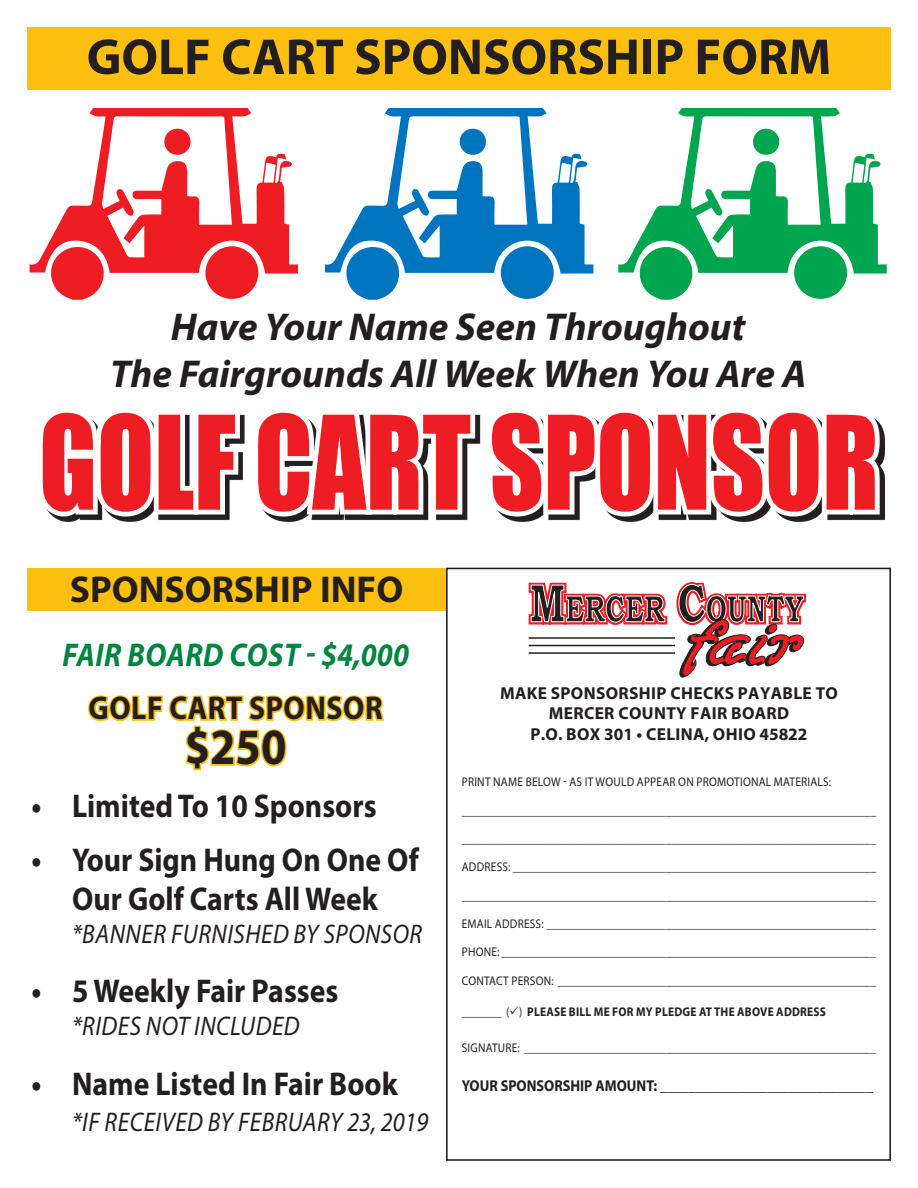
<style>
.page{position:relative;width:918px;height:1188px;background:#fff}
.page>*{position:absolute;margin:0;border:0;box-sizing:border-box;transform-origin:0 0}
.t1{font:120.15px "Impact";color:#ee1d23;scale:.87 1}
.t2{font:700 51px "Myriad Pro";color:#231f20}
.t3{font:700 51px "Myriad Pro";color:#231f20;scale:.9 1}
.t4{font:italic 700 39px "Myriad Pro";color:#231f20}
.t5{font:700 37.5px "Myriad Pro";color:#231f20}
.t6{font:700 33px "Myriad Pro";color:#231f20;scale:.9 1}
.t7{font:italic 700 33px "Myriad Pro";letter-spacing:.02em;color:#008541;scale:.9 1}
.t8{font:700 33px "Myriad Pro";letter-spacing:.02em;color:#231f20;scale:.9 1}
.t9{font:italic 27px "Myriad Pro";letter-spacing:.02em;color:#231f20;scale:.9 1}
.t10{font:700 17.4px "Myriad Pro";letter-spacing:.02em;color:#231f20}
.t11{font:700 15.75px "Myriad Pro";color:#231f20;scale:.9 1}
.t12{font:12.6px "Myriad Pro";letter-spacing:.02em;color:#231f20;scale:.9 1}
.t13{font:700 12.6px "Myriad Pro";letter-spacing:.02em;color:#231f20;scale:.9 1}
.s1{font-weight:400}
</style>
<div class="page">
<div style="left:27px;top:27px;width:864px;height:63px;background:#fdc011"></div>
<div style="left:27px;top:568px;width:864px;height:43px;background:#fdc011"></div>
<div style="left:447px;top:568px;width:443px;height:592px;background:#fff"></div>
<div style="left:446px;top:568px;width:445px;height:593px;border:2px solid #231f20"></div>
<svg style="left:526px;top:567px;width:283px;height:110px"></svg>
<hr style="left:529px;top:637px;width:146px;height:2px;background:#231f20">
<hr style="left:529px;top:645px;width:146px;height:1px;background:#231f20">
<hr style="left:529px;top:652px;width:146px;height:2px;background:#231f20">
<svg style="left:88px;top:695px;width:296px;height:76px"></svg>
<svg style="left:30px;top:108px;width:268px;height:166px"></svg>
<svg style="left:49px;top:245px;width:55px;height:55px"></svg>
<div style="left:205px;top:246px;width:53px;height:53px;background:#ee1d23;border-radius:50%"></div>
<div style="left:164px;top:129px;width:27px;height:26px;background:#ee1d23;border-radius:50%"></div>
<svg style="left:325px;top:108px;width:268px;height:166px"></svg>
<svg style="left:345px;top:245px;width:54px;height:55px"></svg>
<div style="left:501px;top:246px;width:53px;height:53px;background:#0075bf;border-radius:50%"></div>
<div style="left:460px;top:129px;width:26px;height:26px;background:#0075bf;border-radius:50%"></div>
<svg style="left:618px;top:108px;width:269px;height:166px"></svg>
<svg style="left:638px;top:245px;width:55px;height:55px"></svg>
<div style="left:794px;top:246px;width:53px;height:53px;background:#00a54f;border-radius:50%"></div>
<div style="left:753px;top:129px;width:26px;height:26px;background:#00a54f;border-radius:50%"></div>
<svg style="left:46px;top:414px;width:839px;height:108px"></svg>
<p class="t2" style="left:87px;top:24px;width:746px">GOLF CART SPONSORSHIP FORM</p>
<p class="t4" style="left:171px;top:301px;width:576px">Have Your Name Seen Throughout</p>
<p class="t4" style="left:110px;top:348px;width:698px">The Fairgrounds All Week When You Are A</p>
<p class="t1" style="left:39px;top:369px;width:967px">GOLF CART SPONSOR</p>
<p class="t5" style="left:70px;top:565px;width:335px">SPONSORSHIP INFO</p>
<p class="t7" style="left:62px;top:634px;width:387px">FAIR BOARD COST - $4,000</p>
<p class="t8" style="left:89px;top:687px;width:328px">GOLF CART SPONSOR</p>
<p class="t3" style="left:185px;top:714px;width:115px">$250</p>
<p class="t6" style="left:32px;top:785px;width:385px">• Limited To 10 Sponsors</p>
<p class="t6" style="left:32px;top:838px;width:432px">• Your Sign Hung On One Of</p>
<p class="t6" style="left:72px;top:878px;width:341px">Our Golf Carts All Week</p>
<p class="t9" style="left:72px;top:917px;width:391px">*BANNER FURNISHED BY SPONSOR</p>
<p class="t6" style="left:32px;top:970px;width:342px">• 5 Weekly Fair Passes</p>
<p class="t9" style="left:72px;top:1009px;width:255px">*RIDES NOT INCLUDED</p>
<p class="t6" style="left:32px;top:1062px;width:409px">• Name Listed In Fair Book</p>
<p class="t9" style="left:72px;top:1105px;width:398px">*IF RECEIVED BY FEBRUARY 23, 2019</p>
<p class="t10" style="left:500px;top:681px;width:339px">MAKE SPONSORSHIP CHECKS PAYABLE TO</p>
<p class="t10" style="left:549px;top:702px;width:242px">MERCER COUNTY FAIR BOARD</p>
<p class="t10" style="left:531px;top:723px;width:278px">P.O. BOX 301 • CELINA, OHIO 45822</p>
<p class="t12" style="left:462px;top:774px;width:412px">PRINT NAME BELOW - AS IT WOULD APPEAR ON PROMOTIONAL MATERIALS:</p>
<p class="t12" style="left:462px;top:803px;width:462px">_________________________________________________________________________</p>
<p class="t12" style="left:462px;top:831px;width:462px">_________________________________________________________________________</p>
<p class="t12" style="left:462px;top:859px;width:462px">ADDRESS: ________________________________________________________________</p>
<p class="t12" style="left:462px;top:888px;width:462px">_________________________________________________________________________</p>
<p class="t12" style="left:462px;top:916px;width:462px">EMAIL ADDRESS: __________________________________________________________</p>
<p class="t12" style="left:462px;top:944px;width:462px">PHONE: __________________________________________________________________</p>
<p class="t12" style="left:462px;top:973px;width:462px">CONTACT PERSON: ________________________________________________________</p>
<p class="t13" style="left:462px;top:1004px;width:406px"><span class="s1">_______ ( )</span> PLEASE BILL ME FOR MY PLEDGE AT THE ABOVE ADDRESS</p>
<p class="t12" style="left:462px;top:1040px;width:462px">SIGNATURE: ______________________________________________________________</p>
<p class="t11" style="left:462px;top:1075px;width:459px">YOUR SPONSORSHIP AMOUNT: ______________________________</p>
</div>
